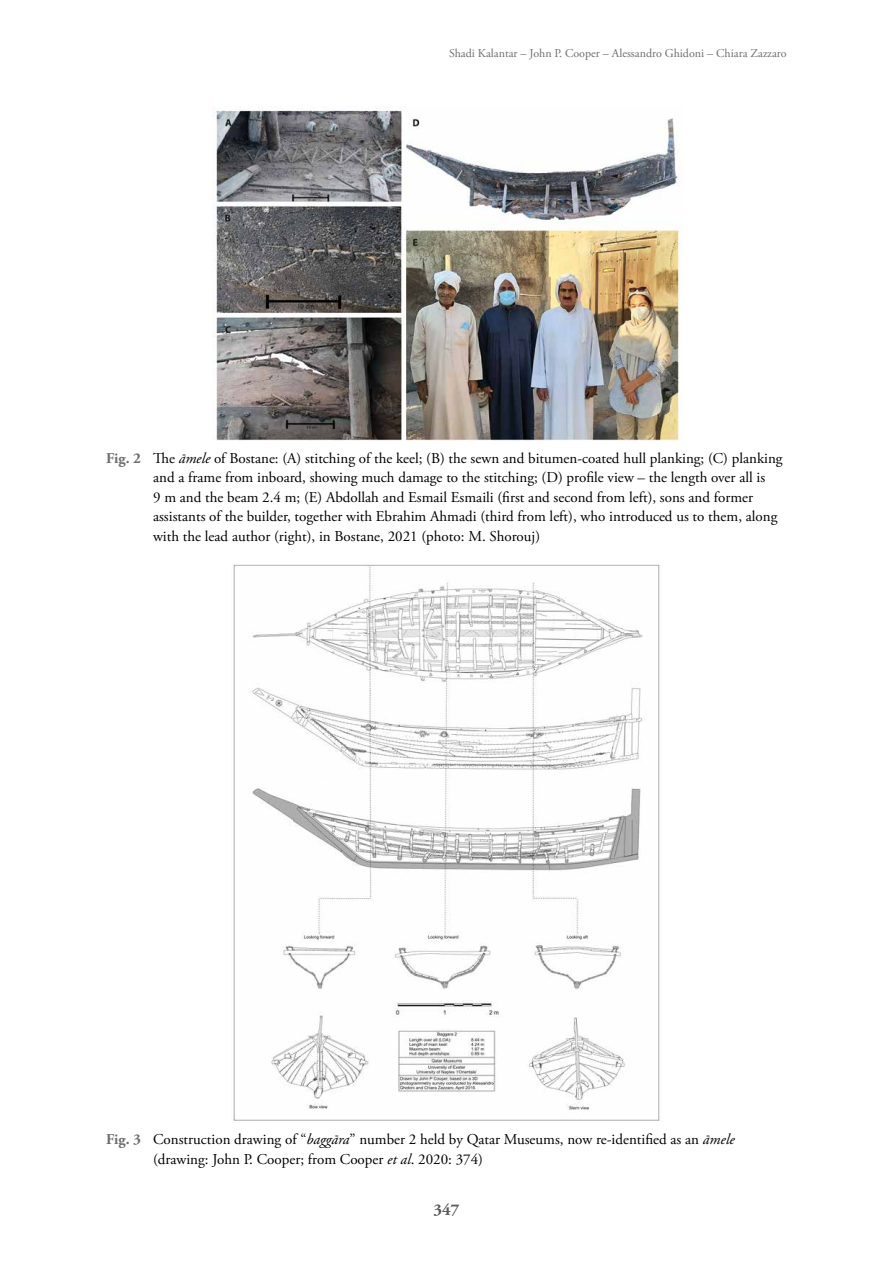
<style>
.page{position:relative;width:893px;height:1263px;background:#fff}
.page>*{position:absolute;margin:0;border:0;box-sizing:border-box;transform-origin:0 0}
.t1{font:700 16.5px "Adobe Garamond Pro";color:#58595b}
.t2{font:15px/19.5px "Adobe Garamond Pro";color:#000}
.t3{font:12px "Adobe Garamond Pro";color:#6d6e71}
.s1{font-weight:700;color:#6d6e71}
.s2{font-style:italic}
</style>
<div class="page">
<img style="left:213px;top:106px;width:469px;height:334px">
<img style="left:233px;top:564px;width:427px;height:557px">
<p class="t3" style="left:449px;top:46px;width:339px">Shadi Kalantar – John P. Cooper – Alessandro Ghidoni – Chiara Zazzaro</p>
<p class="t2" style="left:153px;top:449px;width:631px;text-indent:-47px"><span class="s1">Fig. 2</span> The <span class="s2">āmele</span> of Bostane: (A) stitching of the keel; (B) the sewn and bitumen-coated hull planking; (C) planking and a frame from inboard, showing much damage to the stitching; (D) profile view – the length over all is<br>9 m and the beam 2.4 m; (E) Abdollah and Esmail Esmaili (first and second from left), sons and former assistants of the builder, together with Ebrahim Ahmadi (third from left), who introduced us to them, along with the lead author (right), in Bostane, 2021 (photo: M. Shorouj)</p>
<p class="t2" style="left:153px;top:1130px;width:583px;text-indent:-47px"><span class="s1">Fig. 3</span> Construction drawing of “<span class="s2">baggāra</span>” number 2 held by Qatar Museums, now re-identified as an <span class="s2">āmele </span>(drawing: John P. Cooper; from Cooper <span class="s2">et al</span>. 2020: 374)</p>
<p class="t1" style="left:434px;top:1200px;width:27px">347</p>
</div>
